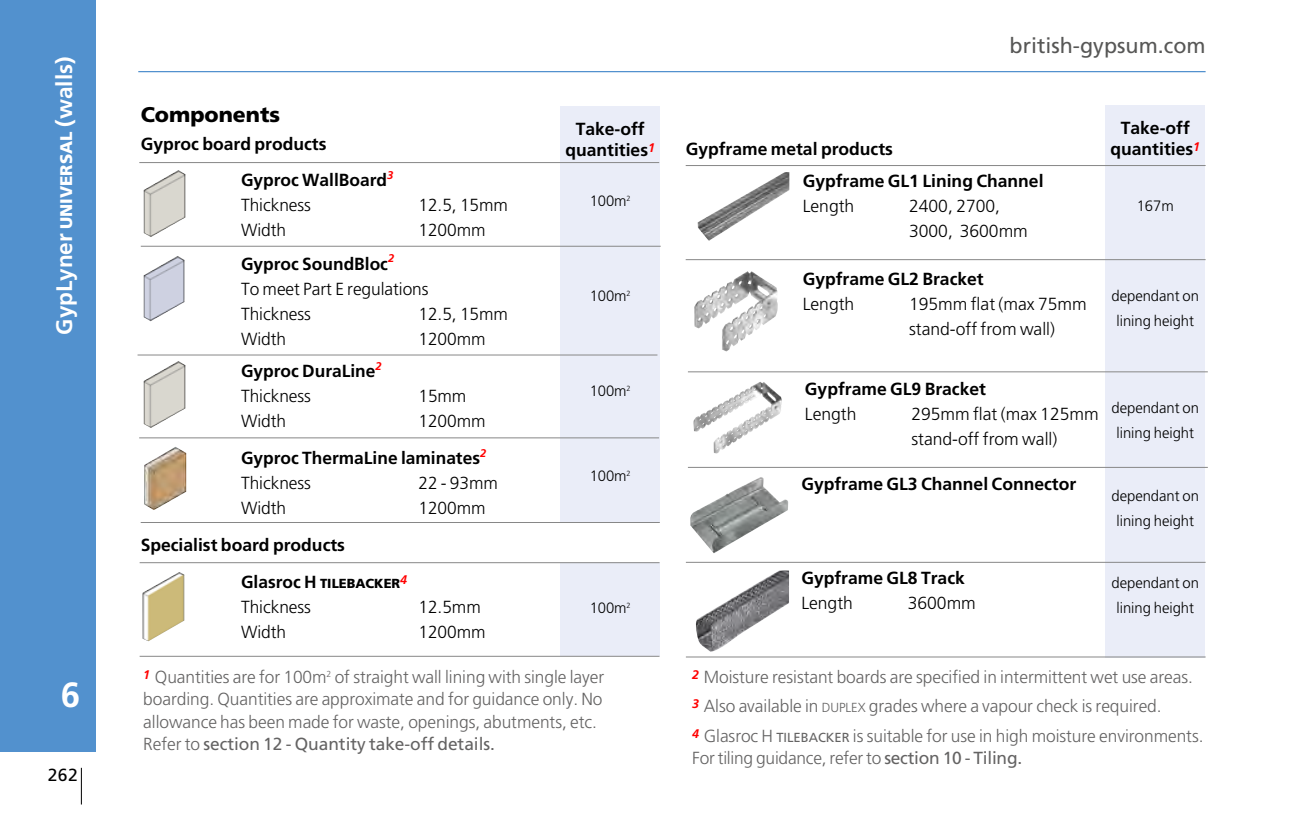
<style>
.page{position:relative;width:1312px;height:815px;background:#fff}
.page>*{position:absolute;margin:0;border:0;box-sizing:border-box;transform-origin:0 0}
.t1{font:700 35px "Frutiger";color:#fff}
.t2{font:700 22.5px "Frutiger";color:#fff}
.t3{font:21.5px "Frutiger";color:#575756}
.t4{font:900 21.25px "Frutiger";color:#000}
.t5{font:300 17.5px/22.5px "Frutiger";letter-spacing:-.005em;color:#646363}
.t6{font:700 17.5px/25px "Frutiger";color:#000}
.t7{font:300 17.5px/25px "Frutiger";letter-spacing:-.005em;color:#000}
.t8{font:17.5px "Frutiger";color:#000}
.t9{font:300 15px/25px "Frutiger";letter-spacing:-.005em;color:#000;text-align:center}
.t10{font:900 13px "Frutiger";color:#000}
.s1{font-weight:900;font-size:17px}
.s2{font-style:inherit}
.s3{font-weight:300}
.s4{font-weight:700}
.s5{font-weight:700;font-size:17.5px}
.s6{font-weight:400}
.s7{font-size:13px}
.s8{font-weight:400;font-size:13px}
</style>
<div class="page">
<div style="left:0;top:0;width:95px;height:751px;background:#5291ce"></div>
<hr style="left:81px;top:768px;width:1px;height:36px;background:#000">
<hr style="left:138px;top:71px;width:1067px;height:1px;background:#5291ce">
<div style="left:560px;top:106px;width:99px;height:416px;background:#eaedf8"></div>
<div style="left:560px;top:562px;width:99px;height:94px;background:#eaedf8"></div>
<div style="left:1105px;top:105px;width:99px;height:553px;background:#eaedf8"></div>
<hr style="left:139px;top:162px;width:520px;height:1px;background:#878787">
<hr style="left:140px;top:562px;width:519px;height:1px;background:#878787">
<hr style="left:140px;top:656px;width:519px;height:1px;background:#878787">
<hr style="left:141px;top:246px;width:519px;height:1px;background:#878787">
<hr style="left:137px;top:355px;width:520px;height:1px;background:#878787">
<hr style="left:139px;top:437px;width:520px;height:1px;background:#878787">
<img style="left:694px;top:271px;width:83px;height:81px">
<hr style="left:685px;top:562px;width:520px;height:1px;background:#878787">
<img style="left:690px;top:477px;width:98px;height:76px">
<img style="left:697px;top:172px;width:92px;height:69px">
<hr style="left:685px;top:259px;width:520px;height:1px;background:#878787">
<hr style="left:685px;top:165px;width:520px;height:1px;background:#878787">
<hr style="left:687px;top:371px;width:520px;height:1px;background:#878787">
<hr style="left:687px;top:467px;width:520px;height:1px;background:#878787">
<img style="left:696px;top:570px;width:92px;height:82px">
<img style="left:144px;top:256px;width:40px;height:65px">
<img style="left:144px;top:170px;width:41px;height:67px">
<img style="left:144px;top:361px;width:41px;height:67px">
<img style="left:144px;top:447px;width:42px;height:63px">
<hr style="left:685px;top:657px;width:520px;height:1px;background:#878787">
<img style="left:693px;top:382px;width:88px;height:72px">
<img style="left:142px;top:572px;width:42px;height:69px">
<hr style="left:141px;top:522px;width:518px;height:1px;background:#878787">
<p class="t2" style="left:51px;top:335px;width:279px;rotate:-90deg">GypLyner <span class="s1">UNIVERSAL</span> <span class="s2">(</span>walls<span class="s2">)</span></p>
<h1 class="t1" style="left:61px;top:674px;width:21px">6</h1>
<p class="t8" style="left:48px;top:765px;width:32px">262</p>
<p class="t4" style="left:141px;top:102px;width:141px">Components</p>
<p class="t6" style="left:141px;top:131px;width:187px">Gyproc board products</p>
<p class="t6" style="left:241px;top:168px;width:154px">Gyproc WallBoard<sup>3<br></sup><span class="s3">Thickness</span></p>
<p class="t7" style="left:418px;top:193px;width:91px">12.5, 15mm</p>
<p class="t7" style="left:241px;top:218px;width:47px">Width</p>
<p class="t7" style="left:418px;top:218px;width:69px">1200mm</p>
<p class="t7" style="left:241px;top:251px;width:189px"><span class="s4">Gyproc SoundBloc</span><sup>2<br></sup>To meet Part E regulations<br>Thickness</p>
<p class="t7" style="left:418px;top:301px;width:91px">12.5, 15mm</p>
<p class="t7" style="left:241px;top:326px;width:47px">Width</p>
<p class="t7" style="left:418px;top:326px;width:69px">1200mm</p>
<p class="t6" style="left:241px;top:358px;width:142px">Gyproc DuraLine<sup>2<br></sup><span class="s3">Thickness</span></p>
<p class="t7" style="left:418px;top:384px;width:49px">15mm</p>
<p class="t7" style="left:241px;top:409px;width:47px">Width</p>
<p class="t7" style="left:418px;top:409px;width:69px">1200mm</p>
<p class="t6" style="left:241px;top:446px;width:246px">Gyproc ThermaLine laminates<sup>2<br></sup><span class="s3">Thickness</span></p>
<p class="t7" style="left:418px;top:471px;width:81px">22 - 93mm</p>
<p class="t7" style="left:241px;top:496px;width:47px">Width</p>
<p class="t7" style="left:418px;top:496px;width:69px">1200mm</p>
<p class="t6" style="left:141px;top:532px;width:206px">Specialist board products</p>
<p class="t10" style="left:241px;top:576px;width:167px"><span class="s5">Glasroc H</span> TILEBACKER<sup>4</sup></p>
<p class="t7" style="left:241px;top:594px;width:71px">Thickness</p>
<p class="t7" style="left:418px;top:594px;width:64px">12.5mm</p>
<p class="t7" style="left:241px;top:619px;width:47px">Width</p>
<p class="t7" style="left:418px;top:619px;width:69px">1200mm</p>
<p class="t3" style="left:1009px;top:33px;width:197px">british-gypsum.com</p>
<p class="t6" style="left:565px;top:118px;width:91px;line-height:21px;text-align:center">Take-off quantities<sup>1</sup></p>
<p class="t9" style="left:589px;top:188px;width:43px">100m<sup>2</sup></p>
<p class="t6" style="left:802px;top:133px;width:242px;line-height:32.2px;text-indent:-117px">Gypframe metal products<br>Gypframe GL1 Lining Channel</p>
<p class="t7" style="left:802px;top:194px;width:53px">Length</p>
<p class="t7" style="left:908px;top:194px;width:120px">2400, 2700,<br>3000, 3600mm</p>
<p class="t6" style="left:1110px;top:117px;width:91px;line-height:21px;text-align:center">Take-off quantities<sup>1</sup></p>
<p class="t9" style="left:1136px;top:193px;width:39px">167m</p>
<p class="t9" style="left:589px;top:283px;width:43px">100m<sup>2</sup></p>
<p class="t6" style="left:802px;top:267px;width:182px">Gypframe GL2 Bracket</p>
<p class="t7" style="left:802px;top:292px;width:53px">Length</p>
<p class="t7" style="left:908px;top:292px;width:179px">195mm flat (max 75mm stand-off from wall)</p>
<p class="t9" style="left:1111px;top:283px;width:89px">dependant on lining height</p>
<p class="t9" style="left:589px;top:378px;width:43px">100m<sup>2</sup></p>
<p class="t6" style="left:804px;top:376px;width:182px">Gypframe GL9 Bracket</p>
<p class="t7" style="left:804px;top:402px;width:53px">Length</p>
<p class="t7" style="left:911px;top:402px;width:189px">295mm flat (max 125mm stand-off from wall)</p>
<p class="t9" style="left:1111px;top:395px;width:89px">dependant on lining height</p>
<p class="t9" style="left:589px;top:463px;width:43px">100m<sup>2</sup></p>
<p class="t6" style="left:801px;top:471px;width:276px">Gypframe GL3 Channel Connector</p>
<p class="t9" style="left:1111px;top:483px;width:89px">dependant on lining height</p>
<p class="t9" style="left:589px;top:595px;width:43px">100m<sup>2</sup></p>
<p class="t6" style="left:801px;top:565px;width:165px">Gypframe GL8 Track</p>
<p class="t7" style="left:801px;top:591px;width:53px">Length</p>
<p class="t7" style="left:907px;top:591px;width:70px">3600mm</p>
<p class="t9" style="left:1111px;top:570px;width:89px">dependant on lining height</p>
<p class="t5" style="left:143px;top:665px;width:462px"><sup>1</sup> Quantities are for 100m<sup>2</sup> of straight wall lining with single layer boarding. Quantities are approximate and for guidance only. No allowance has been made for waste, openings, abutments, etc.<br>Refer to <span class="s6">section 12 - Quantity take-off details.</span></p>
<p class="t5" style="left:692px;top:662px;width:512px;line-height:29.5px"><sup>2</sup> Moisture resistant boards are specified in intermittent wet use areas.<br><sup>3</sup> Also available in <span class="s7">DUPLEX</span> grades where a vapour check is required.<br><sup>4</sup> Glasroc H <span class="s8">TILEBACKER</span> is suitable for use in high moisture environments.</p>
<p class="t5" style="left:692px;top:747px;width:331px">For tiling guidance, refer to <span class="s6">section 10 - Tiling.</span></p>
</div>
